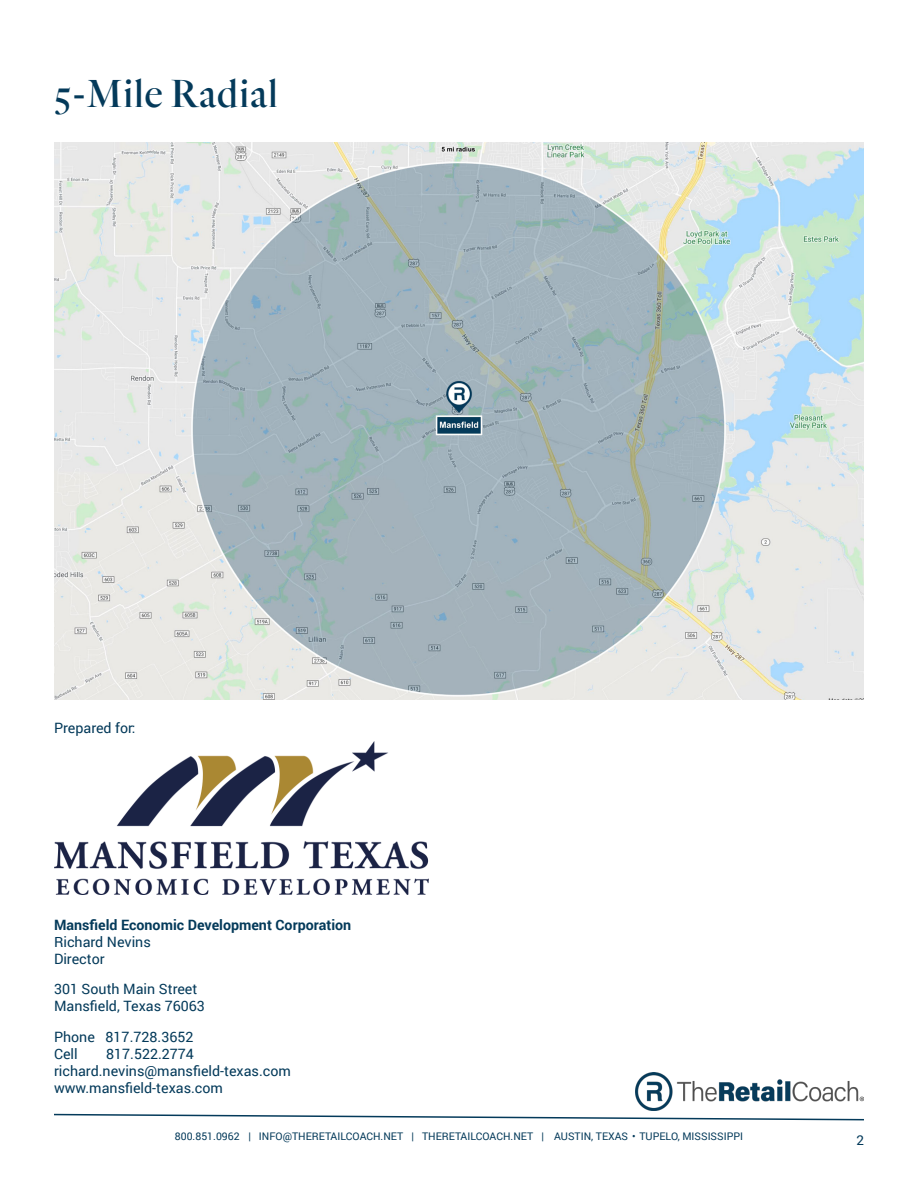
<style>
.page{position:relative;width:918px;height:1188px;background:#fff}
.page>*{position:absolute;margin:0;border:0;box-sizing:border-box;transform-origin:0 0}
.BlueTitles{font:40.5px "TRC Quarto Regular";letter-spacing:.025em;color:#043a5a}
.t1{font:14.25px/17.1px "Roboto";color:#043a5a}
.t2{font:700 14.25px "Roboto";color:#043a5a}
.t3{font:13.5px "Roboto";color:#043a5a}
.t4{font:10.5px "Roboto";color:#043a5a}
</style>
<div class="page">
<svg style="left:54px;top:1113px;width:810px;height:8px"></svg>
<img style="left:636px;top:1073px;width:228px;height:37px">
<img style="left:54px;top:741px;width:375px;height:153px">
<img style="left:54px;top:142px;width:810px;height:558px">
<p class="BlueTitles" style="left:54px;top:69px;width:225px">5-Mile Radial</p>
<p class="t1" style="left:54px;top:719px;width:83px">Prepared for:</p>
<p class="t2" style="left:54px;top:914px;width:299px">Mansfield Economic Development Corporation</p>
<p class="t1" style="left:54px;top:933px;width:98px">Richard Nevins<br>Director</p>
<p class="t1" style="left:54px;top:980px;width:145px">301 South Main Street</p>
<p class="t1" style="left:54px;top:997px;width:152px">Mansfield, Texas 76063</p>
<p class="t1" style="left:54px;top:1028px;width:141px">Phone 817.728.3652</p>
<p class="t1" style="left:54px;top:1045px;width:25px">Cell</p>
<p class="t1" style="left:106px;top:1045px;width:89px">817.522.2774</p>
<p class="t1" style="left:54px;top:1062px;width:239px">richard.nevins@mansfield-texas.com</p>
<p class="t1" style="left:54px;top:1079px;width:171px">www.mansfield-texas.com</p>
<p class="t4" style="left:175px;top:1128px;width:570px">800.851.0962 | INFO@THERETAILCOACH.NET | THERETAILCOACH.NET | AUSTIN, TEXAS • TUPELO, MISSISSIPPI</p>
<p class="t3" style="left:856px;top:1131px;width:9px">2</p>
</div>
